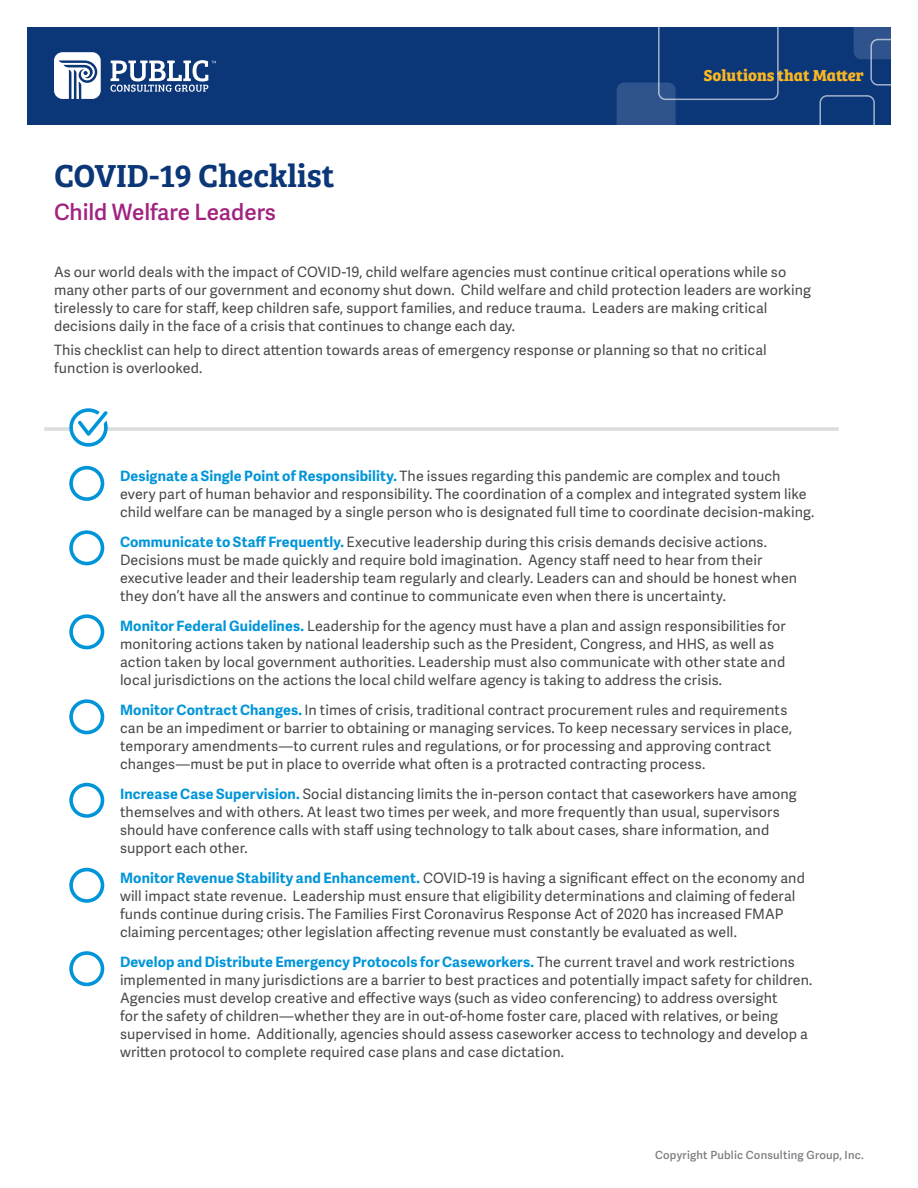
<style>
.page{position:relative;width:918px;height:1188px;background:#fff}
.page>*{position:absolute;margin:0;border:0;box-sizing:border-box;transform-origin:0 0}
.Subject_Header{font:33px "Bree Serif Sb";color:#0b3678}
.Subject_Subheader{font:22.5px "Adelle Sans Sb";color:#a12380}
.t1{font:700 16.5px "Bree Serif";color:#fab721}
.Body_Copy{font:14.25px/18px "Adelle Sans";letter-spacing:.01em;color:#464748}
.t2{font:11.25px "Adelle Sans Sb";letter-spacing:.02em;color:#7c7e81}
.s1{font-weight:700;color:#0095d9}
</style>
<div class="page">
<hr style="left:104px;top:427px;width:735px;height:4px;background:#dcdddf">
<hr style="left:44px;top:427px;width:25px;height:4px;background:#dcdddf">
<div style="left:27px;top:27px;width:864px;height:98px;background:#0b3678"></div>
<svg style="left:54px;top:52px;width:47px;height:47px"></svg>
<svg style="left:111px;top:60px;width:105px;height:32px"></svg>
<div style="left:819px;top:95px;width:56px;height:55px;border:2px solid #fff;border-radius:7px"></div>
<svg style="left:658px;top:27px;width:121px;height:73px"></svg>
<div style="left:870px;top:39px;width:47px;height:47px;border:2px solid #fff;border-radius:7px"></div>
<svg style="left:854px;top:1px;width:58px;height:58px"></svg>
<div style="left:854px;top:0;width:59px;height:59px;border:2px solid #fff;border-radius:7px"></div>
<svg style="left:617px;top:83px;width:58px;height:58px;fill:#2f538c"></svg>
<div style="left:617px;top:82px;width:59px;height:59px;border:2px solid #fff;border-radius:7px"></div>
<div style="left:69px;top:466px;width:35px;height:35px;border:4px solid #0095d9;border-radius:50%"></div>
<div style="left:69px;top:783px;width:35px;height:35px;border:4px solid #0095d9;border-radius:50%"></div>
<div style="left:69px;top:530px;width:35px;height:35px;border:4px solid #0095d9;border-radius:50%"></div>
<div style="left:69px;top:614px;width:35px;height:35px;border:4px solid #0095d9;border-radius:50%"></div>
<div style="left:69px;top:699px;width:35px;height:35px;border:4px solid #0095d9;border-radius:50%"></div>
<div style="left:69px;top:868px;width:35px;height:35px;border:4px solid #0095d9;border-radius:50%"></div>
<div style="left:69px;top:951px;width:35px;height:35px;border:4px solid #0095d9;border-radius:50%"></div>
<svg style="left:69px;top:408px;width:39px;height:39px"></svg>
<p class="Subject_Header" style="left:54px;top:150px;width:282px">COVID-19 Checklist</p>
<p class="Subject_Subheader" style="left:54px;top:196px;width:224px">Child Welfare Leaders</p>
<p class="t1" style="left:704px;top:62px;width:162px">Solutions that Matter</p>
<p class="Body_Copy" style="left:54px;top:263px;width:759px">As our world deals with the impact of COVID-19, child welfare agencies must continue critical operations while so many other parts of our government and economy shut down. Child welfare and child protection leaders are working tirelessly to care for staff, keep children safe, support families, and reduce trauma. Leaders are making critical decisions daily in the face of a crisis that continues to change each day.</p>
<p class="Body_Copy" style="left:54px;top:341px;width:714px">This checklist can help to direct attention towards areas of emergency response or planning so that no critical function is overlooked.</p>
<p class="Body_Copy" style="left:120px;top:467px;width:696px"><span class="s1">Designate a Single Point of Responsibility.</span> The issues regarding this pandemic are complex and touch every part of human behavior and responsibility. The coordination of a complex and integrated system like child welfare can be managed by a single person who is designated full time to coordinate decision-making.</p>
<p class="Body_Copy" style="left:120px;top:533px;width:679px"><span class="s1">Communicate to Staff Frequently.</span> Executive leadership during this crisis demands decisive actions.<br>Decisions must be made quickly and require bold imagination. Agency staff need to hear from their executive leader and their leadership team regularly and clearly. Leaders can and should be honest when they don’t have all the answers and continue to communicate even when there is uncertainty.</p>
<p class="Body_Copy" style="left:120px;top:617px;width:667px"><span class="s1">Monitor Federal Guidelines.</span> Leadership for the agency must have a plan and assign responsibilities for monitoring actions taken by national leadership such as the President, Congress, and HHS, as well as action taken by local government authorities. Leadership must also communicate with other state and local jurisdictions on the actions the local child welfare agency is taking to address the crisis.</p>
<p class="Body_Copy" style="left:120px;top:701px;width:674px"><span class="s1">Monitor Contract Changes.</span> In times of crisis, traditional contract procurement rules and requirements can be an impediment or barrier to obtaining or managing services. To keep necessary services in place, temporary amendments—to current rules and regulations, or for processing and approving contract changes—must be put in place to override what often is a protracted contracting process.</p>
<p class="Body_Copy" style="left:120px;top:785px;width:678px"><span class="s1">Increase Case Supervision.</span> Social distancing limits the in-person contact that caseworkers have among themselves and with others. At least two times per week, and more frequently than usual, supervisors should have conference calls with staff using technology to talk about cases, share information, and support each other.</p>
<p class="Body_Copy" style="left:120px;top:869px;width:686px"><span class="s1">Monitor Revenue Stability and Enhancement.</span> COVID-19 is having a significant effect on the economy and will impact state revenue. Leadership must ensure that eligibility determinations and claiming of federal funds continue during crisis. The Families First Coronavirus Response Act of 2020 has increased FMAP claiming percentages; other legislation affecting revenue must constantly be evaluated as well.</p>
<p class="Body_Copy" style="left:120px;top:953px;width:694px"><span class="s1">Develop and Distribute Emergency Protocols for Caseworkers.</span> The current travel and work restrictions implemented in many jurisdictions are a barrier to best practices and potentially impact safety for children.<br>Agencies must develop creative and effective ways (such as video conferencing) to address oversight<br>for the safety of children—whether they are in out-of-home foster care, placed with relatives, or being supervised in home. Additionally, agencies should assess caseworker access to technology and develop a written protocol to complete required case plans and case dictation.</p>
<p class="t2" style="left:655px;top:1147px;width:210px">Copyright Public Consulting Group, Inc.</p>
</div>
